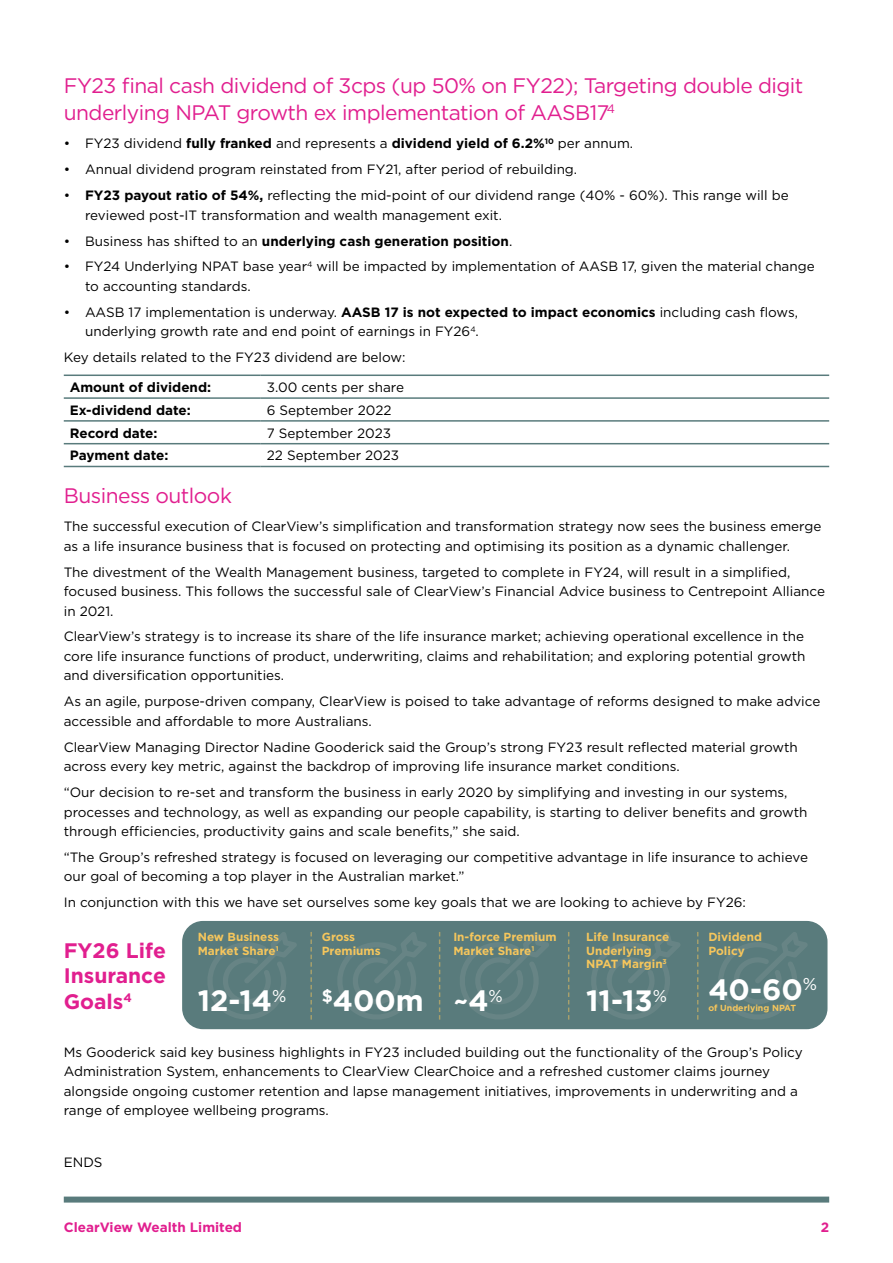
<style>
.page{position:relative;width:893px;height:1263px;background:#fff}
.page>*{position:absolute;margin:0;border:0;box-sizing:border-box;transform-origin:0 0}
.t1{font:700 29.4px "Gotham";color:#fff}
.t2{font:21px/27px "Gotham";letter-spacing:-.025em;color:#e11f8f}
.t3{font:700 21px/25.2px "Gotham";color:#e11f8f;text-align:justify}
.t4{font:13.5px/19.5px "Gotham";color:#000}
.t5{font:700 13.5px "Gotham";color:#000}
.t6{font:700 13.5px "Gotham";color:#e11f8f}
.t7{font:700 11.7px/13.2px "Gotham";color:#f6c65c}
.t8{font:700 8.85px "Gotham";color:#f6c65c}
.s1{font-weight:700}
.s2{font-weight:400}
</style>
<div class="page">
<div style="left:64px;top:1196px;width:765px;height:6px;background:#597b7c"></div>
<hr style="left:64px;top:374px;width:197px;height:2px;background:#597b7c">
<hr style="left:261px;top:374px;width:568px;height:2px;background:#597b7c">
<hr style="left:64px;top:397px;width:197px;height:2px;background:#597b7c">
<hr style="left:261px;top:397px;width:568px;height:2px;background:#597b7c">
<hr style="left:64px;top:420px;width:197px;height:2px;background:#597b7c">
<hr style="left:261px;top:420px;width:568px;height:2px;background:#597b7c">
<hr style="left:64px;top:443px;width:197px;height:1px;background:#597b7c">
<hr style="left:261px;top:443px;width:568px;height:1px;background:#597b7c">
<hr style="left:64px;top:466px;width:197px;height:1px;background:#597b7c">
<hr style="left:261px;top:466px;width:568px;height:1px;background:#597b7c">
<div style="left:182px;top:921px;width:645px;height:108px;background:#597b7c;border-radius:21px"></div>
<svg style="left:338px;top:932px;width:88px;height:87px"></svg>
<svg style="left:208px;top:932px;width:89px;height:87px"></svg>
<svg style="left:460px;top:932px;width:89px;height:87px"></svg>
<svg style="left:591px;top:932px;width:89px;height:87px"></svg>
<svg style="left:719px;top:932px;width:88px;height:87px"></svg>
<svg style="left:310px;top:932px;width:2px;height:87px"></svg>
<svg style="left:439px;top:932px;width:1px;height:87px"></svg>
<svg style="left:568px;top:932px;width:1px;height:87px"></svg>
<svg style="left:697px;top:932px;width:1px;height:87px"></svg>
<h2 class="t2" style="left:64px;top:72px;width:741px">FY23 final cash dividend of 3cps (up 50% on FY22); Targeting double digit underlying NPAT growth ex implementation of AASB17<sup>4</sup></h2>
<p class="t4" style="left:64px;top:134px;width:571px">• FY23 dividend <span class="s1">fully franked</span> and represents a <span class="s1">dividend yield of 6.2%</span><sup>10</sup> per annum.</p>
<p class="t4" style="left:64px;top:159px;width:515px">• Annual dividend program reinstated from FY21, after period of rebuilding.</p>
<p class="t4" style="left:85px;top:185px;width:705px;text-indent:-21px">• <span class="s1">FY23 payout ratio of 54%,</span> reflecting the mid-point of our dividend range (40% - 60%). This range will be reviewed post-IT transformation and wealth management exit.</p>
<p class="t5" style="left:64px;top:232px;width:450px"><span class="s2">• Business has shifted to an</span> underlying cash generation position<span class="s2">.</span></p>
<p class="t4" style="left:85px;top:257px;width:731px;text-indent:-21px">• FY24 Underlying NPAT base year<sup>4</sup> will be impacted by implementation of AASB 17, given the material change to accounting standards.</p>
<p class="t4" style="left:85px;top:302px;width:714px;text-indent:-21px">• AASB 17 implementation is underway. <span class="s1">AASB 17 is not expected to impact economics</span> including cash flows, underlying growth rate and end point of earnings in FY26<sup>4</sup>.</p>
<p class="t4" style="left:64px;top:347px;width:343px">Key details related to the FY23 dividend are below:</p>
<p class="t5" style="left:70px;top:378px;width:143px">Amount of dividend:</p>
<p class="t4" style="left:267px;top:377px;width:139px">3.00 cents per share</p>
<p class="t5" style="left:70px;top:401px;width:123px">Ex-dividend date:</p>
<p class="t4" style="left:267px;top:400px;width:126px">6 September 2022</p>
<p class="t5" style="left:70px;top:424px;width:89px">Record date:</p>
<p class="t4" style="left:267px;top:423px;width:126px">7 September 2023</p>
<p class="t5" style="left:70px;top:447px;width:100px">Payment date:</p>
<p class="t4" style="left:267px;top:446px;width:134px">22 September 2023</p>
<h2 class="t2" style="left:64px;top:482px;width:170px">Business outlook</h2>
<p class="t4" style="left:64px;top:516px;width:759px">The successful execution of ClearView’s simplification and transformation strategy now sees the business emerge as a life insurance business that is focused on protecting and optimising its position as a dynamic challenger.</p>
<p class="t4" style="left:64px;top:562px;width:763px">The divestment of the Wealth Management business, targeted to complete in FY24, will result in a simplified, focused business. This follows the successful sale of ClearView’s Financial Advice business to Centrepoint Alliance in 2021.</p>
<p class="t4" style="left:64px;top:626px;width:743px;text-align:justify">ClearView’s strategy is to increase its share of the life insurance market; achieving operational excellence in the core life insurance functions of product, underwriting, claims and rehabilitation; and exploring potential growth and diversification opportunities.</p>
<p class="t4" style="left:64px;top:691px;width:758px">As an agile, purpose-driven company, ClearView is poised to take advantage of reforms designed to make advice accessible and affordable to more Australians.</p>
<p class="t4" style="left:64px;top:737px;width:735px">ClearView Managing Director Nadine Gooderick said the Group’s strong FY23 result reflected material growth across every key metric, against the backdrop of improving life insurance market conditions.</p>
<p class="t4" style="left:64px;top:782px;width:745px">“Our decision to re-set and transform the business in early 2020 by simplifying and investing in our systems, processes and technology, as well as expanding our people capability, is starting to deliver benefits and growth through efficiencies, productivity gains and scale benefits,” she said.</p>
<p class="t4" style="left:64px;top:847px;width:746px">“The Group’s refreshed strategy is focused on leveraging our competitive advantage in life insurance to achieve our goal of becoming a top player in the Australian market.”</p>
<p class="t4" style="left:64px;top:892px;width:684px">In conjunction with this we have set ourselves some key goals that we are looking to achieve by FY26:</p>
<h2 class="t3" style="left:64px;top:938px;width:104px">FY26 Life Insurance Goals<sup>4</sup></h2>
<p class="t7" style="left:198px;top:930px;width:83px">New Business<br>Market Share<sup>1</sup></p>
<p class="t7" style="left:453px;top:930px;width:105px">In-force Premium<br>Market Share<sup>1</sup></p>
<h1 class="t1" style="left:453px;top:981px;width:51px">~4<sup>%</sup></h1>
<p class="t7" style="left:586px;top:930px;width:85px">Life Insurance<br>Underlying<br>NPAT Margin<sup>3</sup></p>
<h1 class="t1" style="left:586px;top:981px;width:82px">11-13<sup>%</sup></h1>
<p class="t7" style="left:708px;top:930px;width:55px">Dividend<br>Policy</p>
<h1 class="t1" style="left:708px;top:970px;width:110px">40-60<sup>%</sup></h1>
<p class="t8" style="left:708px;top:1002px;width:89px">of Underlying NPAT</p>
<p class="t4" style="left:64px;top:1042px;width:741px">Ms Gooderick said key business highlights in FY23 included building out the functionality of the Group’s Policy Administration System, enhancements to ClearView ClearChoice and a refreshed customer claims journey alongside ongoing customer retention and lapse management initiatives, improvements in underwriting and a range of employee wellbeing programs.</p>
<p class="t4" style="left:64px;top:1152px;width:40px">ENDS</p>
<p class="t7" style="left:322px;top:930px;width:60px">Gross<br>Premiums</p>
<h1 class="t1" style="left:322px;top:981px;width:104px"><sup>$</sup>400m</h1>
<h1 class="t1" style="left:198px;top:981px;width:90px">12-14<sup>%</sup></h1>
<p class="t6" style="left:64px;top:1218px;width:180px">ClearView Wealth Limited</p>
<p class="t6" style="left:821px;top:1218px;width:10px">2</p>
</div>
